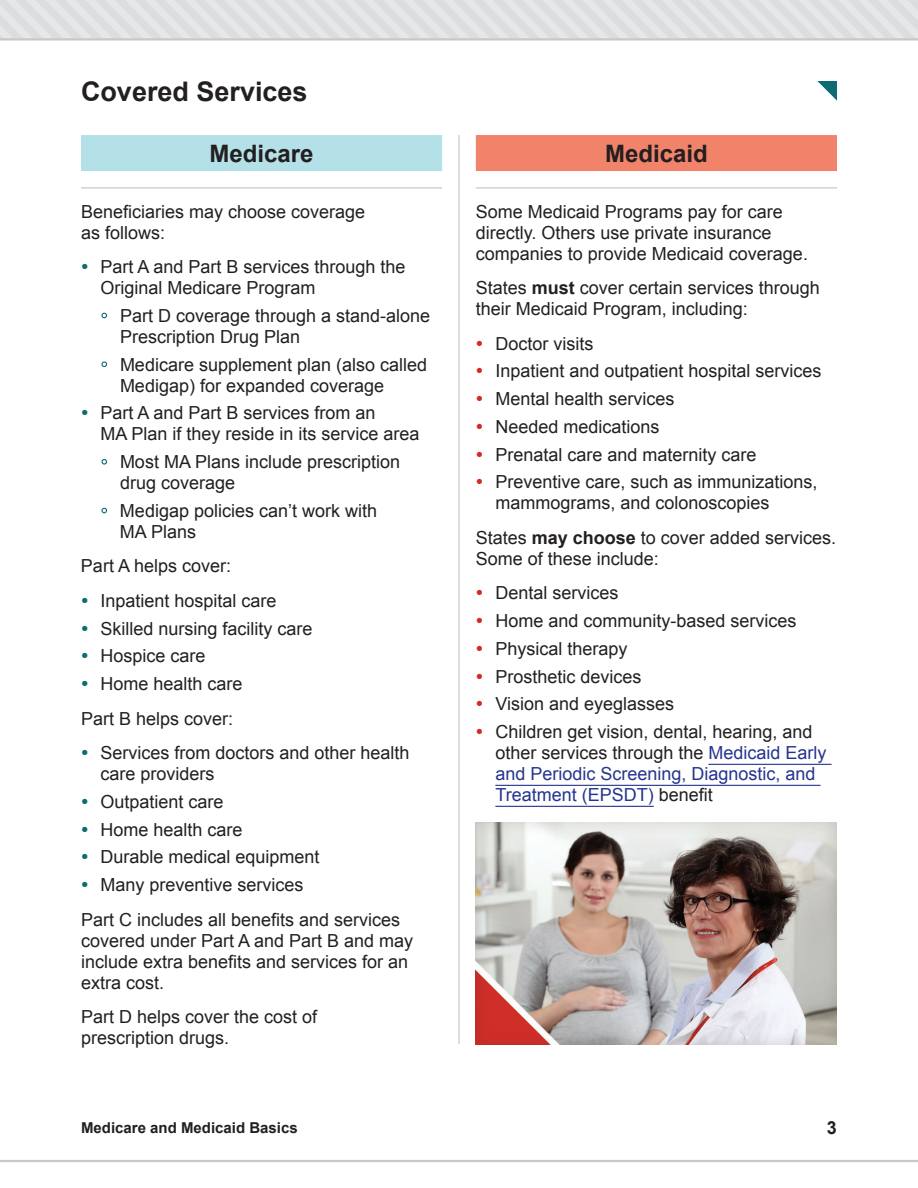
<style>
.page{position:relative;width:918px;height:1188px;background:#fff}
.page>*{position:absolute;margin:0;border:0;box-sizing:border-box;transform-origin:0 0}
.t1{font:700 27px "Arial";color:#231f20}
.t2{font:700 24px "Arial";color:#231f20}
.t3{font:18px/21px "Arial";color:#231f20}
.t4{font:700 18px "Arial";color:#231f20}
.t5{font:700 15px "Arial";color:#231f20}
.s1{font-size:21px;color:#0c6b73}
.s2{font-weight:700}
.s3{font-size:21px;color:#cf2c27}
.s4{color:#25358f}
</style>
<div class="page">
<div style="left:0;top:0;width:918px;height:40px;background:#dedfe1"></div>
<hr style="left:0;top:1160px;width:918px;height:2px;background:#c7c8ca">
<div style="left:81px;top:135px;width:361px;height:36px;background:#b4e1e7"></div>
<hr style="left:81px;top:187px;width:361px;height:2px;background:#d1d2d4">
<div style="left:476px;top:135px;width:361px;height:36px;background:#f1836a"></div>
<hr style="left:476px;top:187px;width:361px;height:2px;background:#d1d2d4">
<hr style="left:708px;top:764px;width:124px;height:1px;background:#25358f">
<hr style="left:495px;top:785px;width:326px;height:1px;background:#25358f">
<hr style="left:495px;top:806px;width:159px;height:1px;background:#25358f">
<svg style="left:817px;top:81px;width:20px;height:20px"></svg>
<hr style="left:458px;top:135px;width:2px;height:909px;background:#d1d2d4">
<img style="left:476px;top:823px;width:361px;height:221px">
<svg style="left:101px;top:312px;width:7px;height:7px"></svg>
<svg style="left:101px;top:361px;width:6px;height:6px"></svg>
<svg style="left:101px;top:459px;width:6px;height:6px"></svg>
<svg style="left:101px;top:507px;width:7px;height:7px"></svg>
<h2 class="t1" style="left:81px;top:73px;width:228px">Covered Services</h2>
<h3 class="t2" style="left:210px;top:137px;width:106px">Medicare</h3>
<p class="t3" style="left:81px;top:201px;width:286px">Beneficiaries may choose coverage as follows:</p>
<p class="t3" style="left:100px;top:256px;width:307px;text-indent:-20px"><span class="s1">•</span> Part A and Part B services through the<br>Original Medicare Program</p>
<p class="t3" style="left:120px;top:305px;width:312px">Part D coverage through a stand-alone<br>Prescription Drug Plan</p>
<p class="t3" style="left:120px;top:354px;width:309px">Medicare supplement plan (also called<br>Medigap) for expanded coverage</p>
<p class="t3" style="left:100px;top:403px;width:321px;text-indent:-20px"><span class="s1">•</span> Part A and Part B services from an<br>MA Plan if they reside in its service area</p>
<p class="t3" style="left:120px;top:451px;width:282px">Most MA Plans include prescription drug coverage</p>
<p class="t3" style="left:120px;top:500px;width:259px">Medigap policies can’t work with<br>MA Plans</p>
<p class="t3" style="left:81px;top:556px;width:152px">Part A helps cover:</p>
<p class="t3" style="left:81px;top:590px;width:197px"><span class="s1">•</span> Inpatient hospital care</p>
<p class="t3" style="left:81px;top:618px;width:233px"><span class="s1">•</span> Skilled nursing facility care</p>
<p class="t3" style="left:81px;top:646px;width:126px"><span class="s1">•</span> Hospice care</p>
<p class="t3" style="left:81px;top:673px;width:163px"><span class="s1">•</span> Home health care</p>
<p class="t3" style="left:81px;top:708px;width:154px">Part B helps cover:</p>
<p class="t3" style="left:100px;top:742px;width:311px;text-indent:-20px"><span class="s1">•</span> Services from doctors and other health care providers</p>
<p class="t3" style="left:81px;top:791px;width:144px"><span class="s1">•</span> Outpatient care</p>
<p class="t3" style="left:81px;top:819px;width:163px"><span class="s1">•</span> Home health care</p>
<p class="t3" style="left:81px;top:847px;width:240px"><span class="s1">•</span> Durable medical equipment</p>
<p class="t3" style="left:81px;top:874px;width:224px"><span class="s1">•</span> Many preventive services</p>
<p class="t3" style="left:81px;top:909px;width:334px">Part C includes all benefits and services covered under Part A and Part B and may include extra benefits and services for an extra cost.</p>
<p class="t3" style="left:81px;top:1006px;width:238px">Part D helps cover the cost of prescription drugs.</p>
<h3 class="t2" style="left:605px;top:137px;width:104px">Medicaid</h3>
<p class="t3" style="left:476px;top:201px;width:334px">Some Medicaid Programs pay for care directly. Others use private insurance companies to provide Medicaid coverage.</p>
<p class="t3" style="left:476px;top:277px;width:346px">States <span class="s2">must</span> cover certain services through their Medicaid Program, including:</p>
<p class="t3" style="left:476px;top:333px;width:119px"><span class="s3">•</span> Doctor visits</p>
<p class="t3" style="left:476px;top:361px;width:347px"><span class="s3">•</span> Inpatient and outpatient hospital services</p>
<p class="t3" style="left:476px;top:388px;width:200px"><span class="s3">•</span> Mental health services</p>
<p class="t3" style="left:476px;top:416px;width:185px"><span class="s3">•</span> Needed medications</p>
<p class="t3" style="left:476px;top:444px;width:282px"><span class="s3">•</span> Prenatal care and maternity care</p>
<p class="t3" style="left:495px;top:472px;width:324px;text-indent:-20px"><span class="s3">•</span> Preventive care, such as immunizations, mammograms, and colonoscopies</p>
<p class="t3" style="left:476px;top:527px;width:362px">States <span class="s2">may choose</span> to cover added services.<br>Some of these include:</p>
<p class="t3" style="left:476px;top:583px;width:144px"><span class="s3">•</span> Dental services</p>
<p class="t3" style="left:476px;top:610px;width:322px"><span class="s3">•</span> Home and community-based services</p>
<p class="t3" style="left:476px;top:638px;width:153px"><span class="s3">•</span> Physical therapy</p>
<p class="t3" style="left:476px;top:666px;width:167px"><span class="s3">•</span> Prosthetic devices</p>
<p class="t3" style="left:476px;top:694px;width:200px"><span class="s3">•</span> Vision and eyeglasses</p>
<p class="t3" style="left:495px;top:721px;width:333px;text-indent:-20px"><span class="s3">•</span> Children get vision, dental, hearing, and other services through the <span class="s4">Medicaid Early and Periodic Screening, Diagnostic, and Treatment (EPSDT)</span> benefit</p>
<p class="t5" style="left:81px;top:1117px;width:218px">Medicare and Medicaid Basics</p>
<p class="t4" style="left:827px;top:1116px;width:12px">3</p>
</div>
